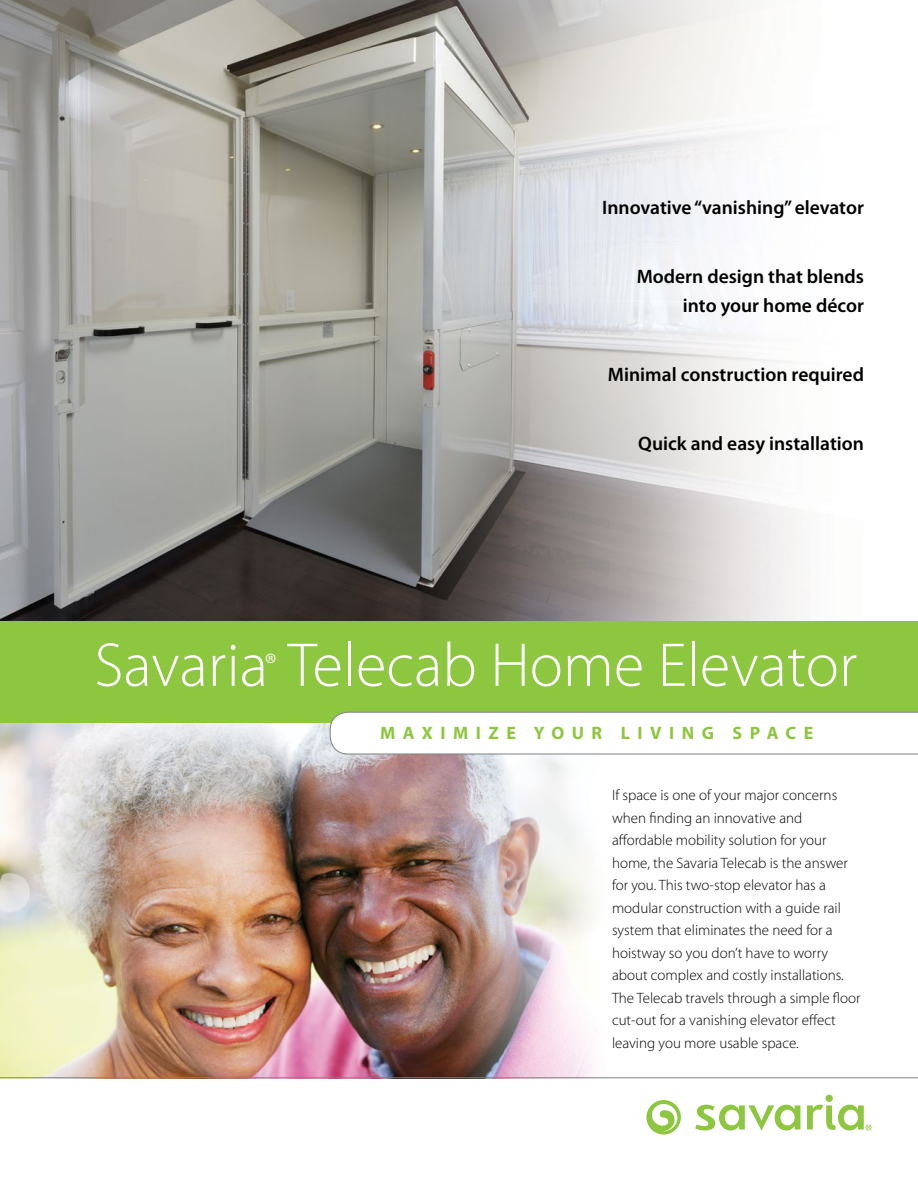
<style>
.page{position:relative;width:918px;height:1188px;background:#fff}
.page>*{position:absolute;margin:0;border:0;box-sizing:border-box;transform-origin:0 0}
.t1{font:300 62.4px "Myriad Pro";color:#fff}
.t2{font:600 19.5px/28.5px "Myriad Pro";color:#000;text-align:right}
.t3{font:700 18px "Myriad Pro";letter-spacing:.42em;color:#8dc63f}
.t4{font:300 15px/22.5px "Myriad Pro";color:#000}
</style>
<div class="page">
<img style="left:0;top:0;width:802px;height:621px">
<img style="left:0;top:723px;width:623px;height:354px">
<div style="left:0;top:621px;width:918px;height:102px;background:#8dc63f"></div>
<svg style="left:330px;top:712px;width:588px;height:42px"></svg>
<hr style="left:0;top:1077px;width:918px;height:1px;background:#7e8083">
<svg style="left:695px;top:1105px;width:105px;height:26px"></svg>
<div style="left:826px;top:1095px;width:7px;height:7px;background:#8dc63f;border-radius:50%"></div>
<svg style="left:646px;top:1100px;width:35px;height:35px"></svg>
<svg style="left:807px;top:1105px;width:65px;height:25px"></svg>
<p class="t2" style="left:602px;top:193px;width:263px">Innovative “vanishing” elevator</p>
<p class="t2" style="left:637px;top:262px;width:229px">Modern design that blends into your home décor</p>
<p class="t2" style="left:608px;top:360px;width:258px">Minimal construction required</p>
<p class="t2" style="left:638px;top:429px;width:227px">Quick and easy installation</p>
<p class="t1" style="left:94px;top:627px;width:764px">Savaria<sup>®</sup> Telecab Home Elevator</p>
<p class="t3" style="left:380px;top:721px;width:435px">MAXIMIZE YOUR LIVING SPACE</p>
<p class="t4" style="left:612px;top:784px;width:250px">If space is one of your major concerns when fnding an innovative and afordable mobility solution for your home, the Savaria Telecab is the answer for you. This two-stop elevator has a modular construction with a guide rail system that eliminates the need for a hoistway so you don’t have to worry about complex and costly installations.<br>The Telecab travels through a simple foor cut-out for a vanishing elevator efect leaving you more usable space.</p>
</div>
